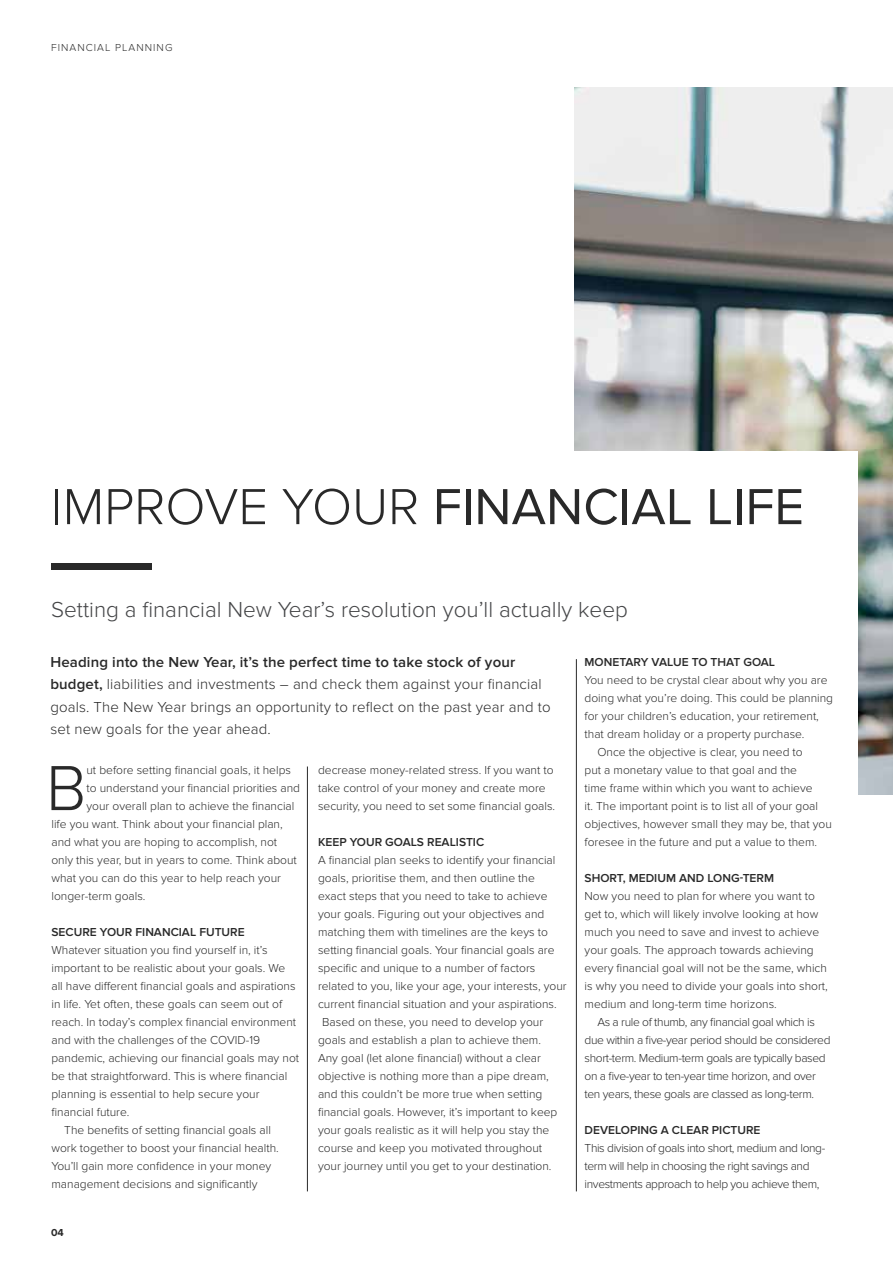
<style>
.page{position:relative;width:893px;height:1263px;background:#fff}
.page>*{position:absolute;margin:0;border:0;box-sizing:border-box;transform-origin:0 0}
.t1{font:300 66px "Proxima Nova";color:#292929}
.t2{font:52.5px "Proxima Nova";color:#292929}
.t3{font:300 22.5px "Proxima Nova";color:#444547}
.t4{font:300 15px/22.5px "Proxima Nova";letter-spacing:.01em;color:#292929}
.t5{font:300 12px/18px "Proxima Nova";color:#292929}
.t6{font:300 12px/18px "Proxima Nova";letter-spacing:-.03em;color:#292929}
.t7{font:600 12px "Proxima Nova";color:#292929}
.t8{font:300 10.5px "Proxima Nova";letter-spacing:.1em;color:#292929}
.t9{font:700 10.5px "Proxima Nova";color:#292929}
.s1{font-weight:300}
.s2{font-weight:600}
</style>
<div class="page">
<img style="left:574px;top:88px;width:319px;height:706px">
<div style="left:478px;top:451px;width:380px;height:472px;background:#fff"></div>
<hr style="left:576px;top:659px;width:1px;height:532px;background:#292929">
<hr style="left:307px;top:766px;width:1px;height:425px;background:#292929">
<div style="left:51px;top:563px;width:101px;height:6px;background:#292929"></div>
<p class="t8" style="left:51px;top:41px;width:123px">FINANCIAL PLANNING</p>
<h2 class="t2" style="left:51px;top:476px;width:755px"><span class="s1">IMPROVE YOUR</span> FINANCIAL LIFE</h2>
<h3 class="t3" style="left:51px;top:596px;width:578px">Setting a financial New Year’s resolution you’ll actually keep</h3>
<p class="t4" style="left:50px;top:651px;width:502px"><span class="s2">Heading into the New Year, it’s the perfect time to take stock of your budget,</span> liabilities and investments – and check them against your financial goals. The New Year brings an opportunity to reflect on the past year and to set new goals for the year ahead.</p>
<h1 class="t1" style="left:46px;top:750px;width:42px">B</h1>
<p class="t5" style="left:87px;top:761px;width:206px">ut before setting financial goals, it helps</p>
<p class="t7" style="left:585px;top:655px;width:192px">MONETARY VALUE TO THAT GOAL</p>
<p class="t5" style="left:585px;top:671px;width:244px">You need to be crystal clear about why you are</p>
<p class="t5" style="left:585px;top:689px;width:250px">doing what you’re doing. This could be planning</p>
<p class="t5" style="left:585px;top:707px;width:236px">for your children’s education, your retirement,</p>
<p class="t5" style="left:585px;top:725px;width:221px">that dream holiday or a property purchase.</p>
<p class="t5" style="left:597px;top:743px;width:207px">Once the objective is clear, you need to</p>
<p class="t5" style="left:585px;top:761px;width:214px">put a monetary value to that goal and the</p>
<p class="t5" style="left:585px;top:779px;width:230px">time frame within which you want to achieve</p>
<p class="t5" style="left:585px;top:797px;width:235px">it. The important point is to list all of your goal</p>
<p class="t5" style="left:585px;top:815px;width:249px">objectives, however small they may be, that you</p>
<p class="t5" style="left:585px;top:833px;width:234px">foresee in the future and put a value to them.</p>
<p class="t7" style="left:585px;top:871px;width:191px">SHORT, MEDIUM AND LONG-TERM</p>
<p class="t5" style="left:585px;top:887px;width:245px">Now you need to plan for where you want to get to, which will likely involve looking at how much you need to save and invest to achieve your goals. The approach towards achieving every financial goal will not be the same, which is why you need to divide your goals into short, medium and long-term time horizons.</p>
<p class="t6" style="left:585px;top:1013px;width:247px;text-indent:13px">As a rule of thumb, any financial goal which is due within a five-year period should be considered short-term. Medium-term goals are typically based on a five-year to ten-year time horizon, and over ten years, these goals are classed as long-term.</p>
<p class="t7" style="left:585px;top:1123px;width:177px">DEVELOPING A CLEAR PICTURE</p>
<p class="t6" style="left:585px;top:1139px;width:242px">This division of goals into short, medium and long&shy;term will help in choosing the right savings and investments approach to help you achieve them,</p>
<p class="t5" style="left:318px;top:761px;width:239px">decrease money-related stress. If you want to take control of your money and create more security, you need to set some financial goals.</p>
<p class="t7" style="left:318px;top:835px;width:168px">KEEP YOUR GOALS REALISTIC</p>
<p class="t5" style="left:318px;top:851px;width:239px">A financial plan seeks to identify your financial</p>
<p class="t5" style="left:318px;top:869px;width:218px">goals, prioritise them, and then outline the</p>
<p class="t5" style="left:318px;top:887px;width:231px">exact steps that you need to take to achieve</p>
<p class="t5" style="left:318px;top:905px;width:228px">your goals. Figuring out your objectives and</p>
<p class="t5" style="left:318px;top:923px;width:231px">matching them with timelines are the keys to</p>
<p class="t5" style="left:318px;top:941px;width:238px">setting financial goals. Your financial goals are</p>
<p class="t5" style="left:318px;top:959px;width:219px">specific and unique to a number of factors</p>
<p class="t5" style="left:318px;top:977px;width:250px">related to you, like your age, your interests, your</p>
<p class="t5" style="left:318px;top:995px;width:240px">current financial situation and your aspirations.</p>
<p class="t5" style="left:322px;top:1013px;width:222px">Based on these, you need to develop your</p>
<p class="t5" style="left:318px;top:1031px;width:224px">goals and establish a plan to achieve them.</p>
<p class="t5" style="left:318px;top:1049px;width:224px">Any goal (let alone financial) without a clear</p>
<p class="t5" style="left:318px;top:1067px;width:232px">objective is nothing more than a pipe dream,</p>
<p class="t5" style="left:318px;top:1085px;width:226px">and this couldn’t be more true when setting</p>
<p class="t5" style="left:318px;top:1103px;width:241px">financial goals. However, it’s important to keep</p>
<p class="t5" style="left:318px;top:1121px;width:233px">your goals realistic as it will help you stay the</p>
<p class="t5" style="left:318px;top:1139px;width:226px">course and keep you motivated throughout</p>
<p class="t5" style="left:318px;top:1157px;width:235px">your journey until you get to your destination.</p>
<p class="t5" style="left:87px;top:779px;width:215px">to understand your financial priorities and</p>
<p class="t5" style="left:87px;top:797px;width:209px">your overall plan to achieve the financial</p>
<p class="t5" style="left:51px;top:815px;width:233px">life you want. Think about your financial plan,</p>
<p class="t5" style="left:51px;top:833px;width:227px">and what you are hoping to accomplish, not</p>
<p class="t5" style="left:51px;top:851px;width:247px">only this year, but in years to come. Think about</p>
<p class="t5" style="left:51px;top:869px;width:231px">what you can do this year to help reach your</p>
<p class="t5" style="left:51px;top:887px;width:96px">longer-term goals.</p>
<p class="t7" style="left:51px;top:925px;width:195px">SECURE YOUR FINANCIAL FUTURE</p>
<p class="t5" style="left:51px;top:941px;width:218px">Whatever situation you find yourself in, it’s</p>
<p class="t5" style="left:51px;top:959px;width:235px">important to be realistic about your goals. We</p>
<p class="t5" style="left:51px;top:977px;width:246px">all have different financial goals and aspirations</p>
<p class="t5" style="left:51px;top:995px;width:232px">in life. Yet often, these goals can seem out of</p>
<p class="t5" style="left:51px;top:1013px;width:246px">reach. In today’s complex financial environment</p>
<p class="t5" style="left:51px;top:1031px;width:210px">and with the challenges of the COVID-19</p>
<p class="t5" style="left:51px;top:1049px;width:249px">pandemic, achieving our financial goals may not</p>
<p class="t5" style="left:51px;top:1067px;width:237px">be that straightforward. This is where financial</p>
<p class="t5" style="left:51px;top:1085px;width:210px">planning is essential to help secure your</p>
<p class="t5" style="left:51px;top:1103px;width:79px">financial future.</p>
<p class="t5" style="left:64px;top:1121px;width:208px">The benefits of setting financial goals all</p>
<p class="t5" style="left:51px;top:1139px;width:229px">work together to boost your financial health.</p>
<p class="t5" style="left:51px;top:1157px;width:221px">You’ll gain more confidence in your money</p>
<p class="t5" style="left:51px;top:1175px;width:208px">management decisions and significantly</p>
<p class="t9" style="left:51px;top:1227px;width:14px">04</p>
</div>
